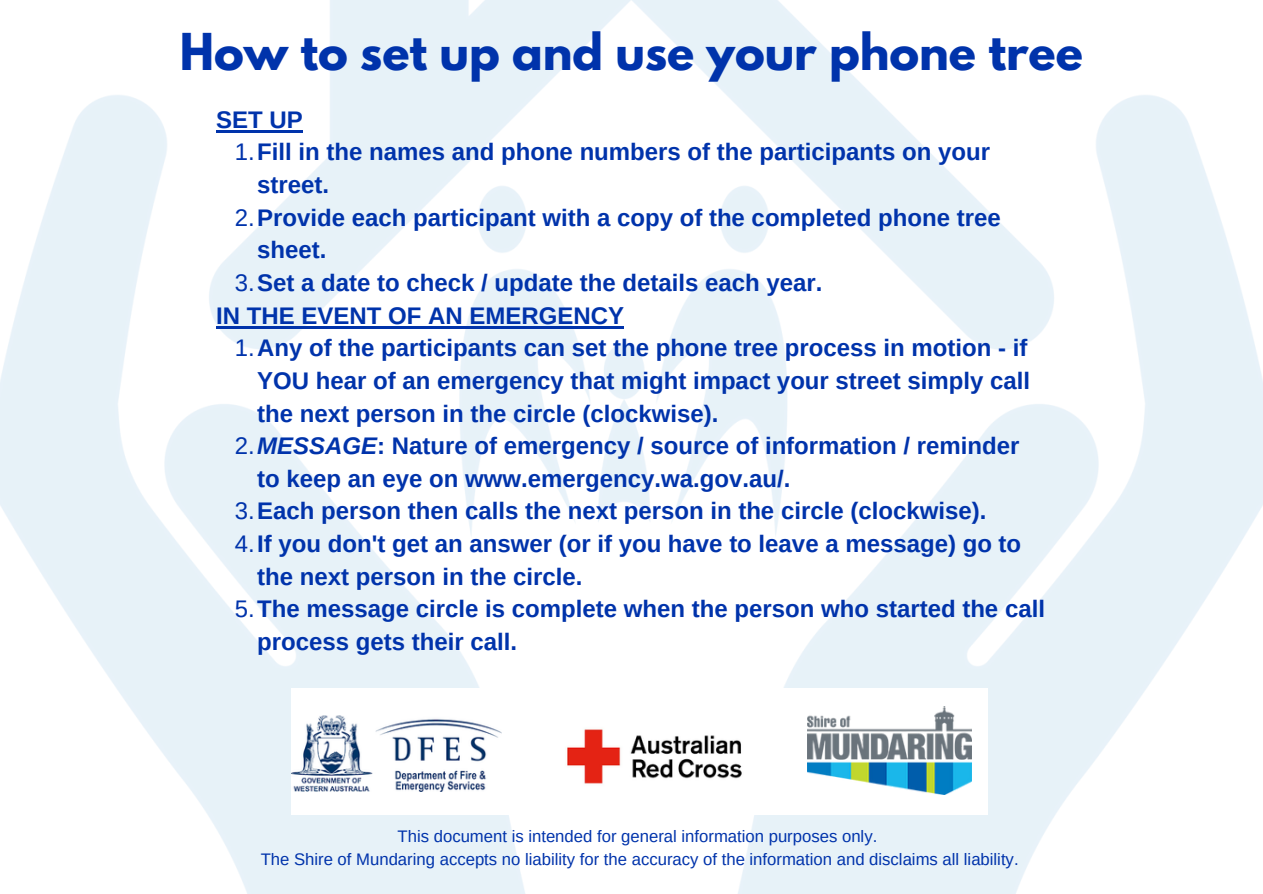
<style>
.page{position:relative;width:1263px;height:894px;background:#fff}
.page>*{position:absolute;margin:0;border:0;box-sizing:border-box;transform-origin:0 0}
.t1{font:700 45px "League Spartan";color:#0033ab}
.t2{font:700 24px "Arimo";color:#0033ab}
.t3{font:16.65px/23px "Arimo";color:#0033ab;text-align:center}
.s1{font-weight:400}
.s2{font-style:italic}
</style>
<div class="page">
<img style="left:0;top:0;width:1263px;height:893px">
<div style="left:291px;top:687px;width:697px;height:127px;background:#fff"></div>
<img style="left:291px;top:715px;width:211px;height:76px">
<img style="left:567px;top:729px;width:175px;height:55px">
<img style="left:807px;top:706px;width:165px;height:88px">
<hr style="left:216px;top:130px;width:87px;height:2px;background:#0033ab">
<hr style="left:216px;top:326px;width:408px;height:2px;background:#0033ab">
<h1 class="t1" style="left:180px;top:30px;width:904px">How to set up and use your phone tree</h1>
<p class="t2" style="left:216px;top:106px;width:88px">SET UP</p>
<p class="t2" style="left:235px;top:139px;width:757px"><span class="s1">1.</span>Fill in the names and phone numbers of the participants on your</p>
<p class="t2" style="left:257px;top:171px;width:73px">street.</p>
<p class="t2" style="left:235px;top:204px;width:768px"><span class="s1">2.</span>Provide each participant with a copy of the completed phone tree</p>
<p class="t2" style="left:257px;top:236px;width:71px">sheet.</p>
<p class="t2" style="left:235px;top:269px;width:589px"><span class="s1">3.</span>Set a date to check / update the details each year.</p>
<p class="t2" style="left:216px;top:302px;width:409px">IN THE EVENT OF AN EMERGENCY</p>
<p class="t2" style="left:235px;top:334px;width:794px"><span class="s1">1.</span>Any of the participants can set the phone tree process in motion - if</p>
<p class="t2" style="left:257px;top:367px;width:775px">YOU hear of an emergency that might impact your street simply call</p>
<p class="t2" style="left:257px;top:399px;width:463px">the next person in the circle (clockwise).</p>
<p class="t2" style="left:235px;top:432px;width:786px"><span class="s1">2.</span><span class="s2">MESSAGE</span>: Nature of emergency / source of information / reminder</p>
<p class="t2" style="left:257px;top:465px;width:535px">to keep an eye on www.emergency.wa.gov.au/.</p>
<p class="t2" style="left:235px;top:497px;width:753px"><span class="s1">3.</span>Each person then calls the next person in the circle (clockwise).</p>
<p class="t2" style="left:235px;top:530px;width:788px"><span class="s1">4.</span>If you don't get an answer (or if you have to leave a message) go to</p>
<p class="t2" style="left:257px;top:563px;width:327px">the next person in the circle.</p>
<p class="t2" style="left:235px;top:595px;width:812px"><span class="s1">5.</span>The message circle is complete when the person who started the call</p>
<p class="t2" style="left:257px;top:628px;width:261px">process gets their call.</p>
<p class="t3" style="left:261px;top:824px;width:759px">This document is intended for general information purposes only.<br>The Shire of Mundaring accepts no liability for the accuracy of the information and disclaims all liability.</p>
</div>
